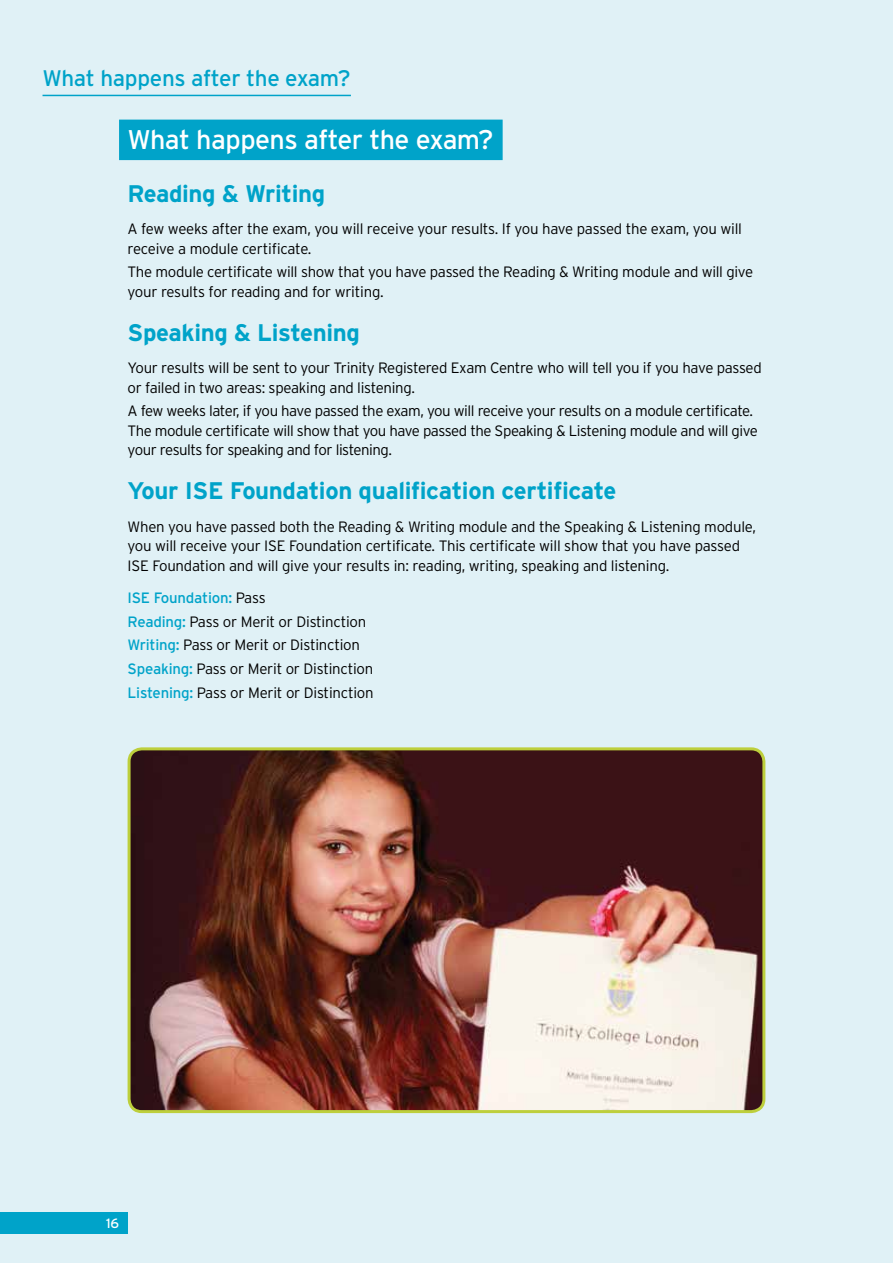
<style>
.page{position:relative;width:893px;height:1263px;background:#e0f1f6}
.page>*{position:absolute;margin:0;border:0;box-sizing:border-box;transform-origin:0 0}
.t1{font:27px "Interstate";letter-spacing:-.02em;color:#fff}
.t2{font:700 24px "Interstate";letter-spacing:-.015em;color:#00a3c9}
.t3{font:22.5px "Interstate";letter-spacing:-.015em;color:#00a3c9}
.t4{font:300 15px/19.5px "Interstate";letter-spacing:-.02em;color:#000}
.t5{font:13.5px "Interstate";color:#fff}
.s1{font-weight:400;color:#00a3c9}
</style>
<div class="page">
<div style="left:0;top:1212px;width:128px;height:21px;background:#00a3c9"></div>
<hr style="left:43px;top:95px;width:308px;height:1px;background:#00a3c9">
<div style="left:119px;top:120px;width:384px;height:40px;background:#00a3c9"></div>
<img style="left:129px;top:751px;width:635px;height:360px">
<div style="left:128px;top:747px;width:637px;height:366px;border:3px solid #bdcf3c;border-radius:13px"></div>
<h3 class="t3" style="left:43px;top:66px;width:310px">What happens after the exam?</h3>
<h1 class="t1" style="left:128px;top:125px;width:368px">What happens after the exam?</h1>
<h2 class="t2" style="left:128px;top:180px;width:199px">Reading &amp; Writing</h2>
<p class="t4" style="left:128px;top:219px;width:616px">A few weeks after the exam, you will receive your results. If you have passed the exam, you will receive a module certificate.</p>
<p class="t4" style="left:128px;top:262px;width:627px">The module certificate will show that you have passed the Reading &amp; Writing module and will give your results for reading and for writing.</p>
<h2 class="t2" style="left:128px;top:319px;width:234px">Speaking &amp; Listening</h2>
<p class="t4" style="left:128px;top:358px;width:636px">Your results will be sent to your Trinity Registered Exam Centre who will tell you if you have passed or failed in two areas: speaking and listening.</p>
<p class="t4" style="left:128px;top:401px;width:632px">A few weeks later, if you have passed the exam, you will receive your results on a module certificate.<br>The module certificate will show that you have passed the Speaking &amp; Listening module and will give your results for speaking and for listening.</p>
<h2 class="t2" style="left:128px;top:478px;width:490px">Your ISE Foundation qualification certificate</h2>
<p class="t4" style="left:128px;top:516px;width:630px">When you have passed both the Reading &amp; Writing module and the Speaking &amp; Listening module, you will receive your ISE Foundation certificate. This certificate will show that you have passed<br>ISE Foundation and will give your results in: reading, writing, speaking and listening.</p>
<p class="t4" style="left:128px;top:586px;width:248px;line-height:23.7px"><span class="s1">ISE Foundation:</span> Pass<br><span class="s1">Reading:</span> Pass or Merit or Distinction <span class="s1">Writing:</span> Pass or Merit or Distinction <span class="s1">Speaking:</span> Pass or Merit or Distinction <span class="s1">Listening:</span> Pass or Merit or Distinction</p>
<p class="t5" style="left:106px;top:1215px;width:14px">16</p>
</div>
